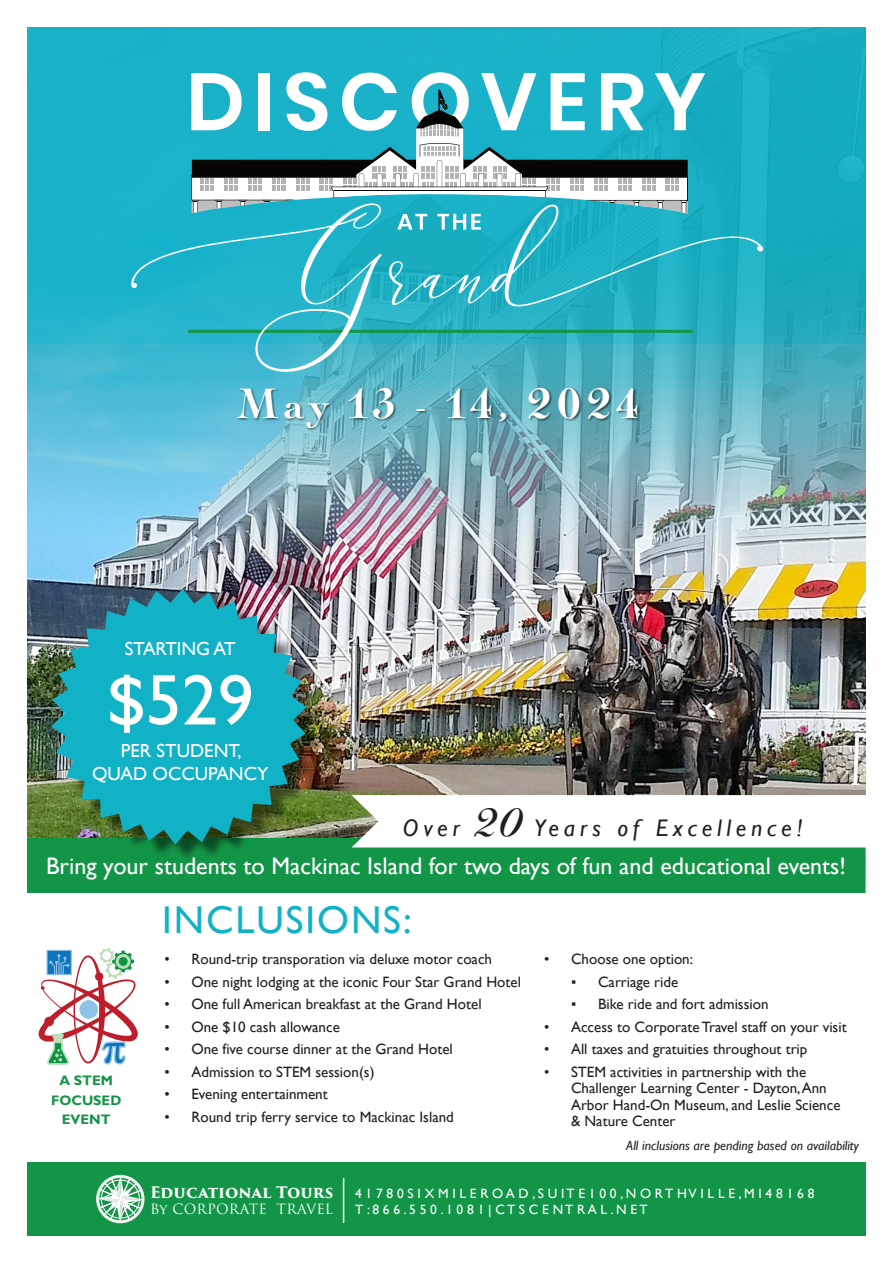
<style>
.page{position:relative;width:893px;height:1263px;background:#fff}
.page>*{position:absolute;margin:0;border:0;box-sizing:border-box;transform-origin:0 0}
.t1{font:72px "Gill Sans";color:#fff}
.t2{font:700 42px "Paganini";letter-spacing:.1em;color:#fff}
.t3{font:38.85px "Gill Sans";letter-spacing:.05em;color:#11b1c6}
.t4{font:24px "Gill Sans";color:#fff}
.t5{font:italic 24px "Gill Sans";letter-spacing:.2em;color:#231f20}
.t6{font:18.9px/22.6px "Gill Sans";color:#fff;text-align:center}
.t7{font:700 15.6px "Trajan Pro 3";color:#fff}
.t8{font:15px/16.5px "Gill Sans";color:#231f20}
.t9{font:700 13.8px/19.2px "Gill Sans";color:#139547;text-align:center}
.t10{font:13.8px "Trajan Pro 3";letter-spacing:.015em;color:#fff}
.t11{font:13.5px/16.2px "Gill Sans";color:#fff}
.t12{font:italic 13.5px "Gill Sans";color:#231f20}
.s1{font-family:"Paganini";font-size:39px}
.s2{font-family:"Times New Roman"}
</style>
<div class="page">
<img style="left:27px;top:581px;width:839px;height:312px">
<img style="left:27px;top:27px;width:839px;height:554px">
<div style="left:26px;top:838px;width:839px;height:56px;background:#139547"></div>
<svg style="left:131px;top:72px;width:633px;height:300px;background:#42b4c4"></svg>
<img style="left:234px;top:380px;width:414px;height:53px">
<svg style="left:38px;top:948px;width:100px;height:117px"></svg>
<img style="left:133px;top:590px;width:194px;height:268px">
<img style="left:51px;top:589px;width:255px;height:255px">
<svg style="left:351px;top:795px;width:515px;height:52px"></svg>
<div style="left:0;top:1163px;width:893px;height:99px;background:#139547"></div>
<hr style="left:343px;top:1178px;width:1px;height:45px;background:#fff">
<svg style="left:97px;top:1176px;width:47px;height:47px"></svg>
<div style="left:0;top:1235px;width:893px;height:28px;background:#fff"></div>
<div style="left:0;top:0;width:27px;height:1263px;background:#fff"></div>
<div style="left:866px;top:0;width:27px;height:1263px;background:#fff"></div>
<h2 class="t2" style="left:237px;top:382px;width:405px">May 13 - 14, 2024</h2>
<p class="t6" style="left:125px;top:638px;width:112px">STARTING AT</p>
<h1 class="t1" style="left:107px;top:658px;width:149px">$529</h1>
<p class="t6" style="left:92px;top:740px;width:178px">PER STUDENT,<br>QUAD OCCUPANCY</p>
<h3 class="t5" style="left:403px;top:813px;width:401px">Over <span class="s1">20</span> Years of Excellence!</h3>
<h3 class="t4" style="left:46px;top:852px;width:801px">Bring your students to Mackinac Island for two days of fun and educational events!</h3>
<p class="t9" style="left:51px;top:1071px;width:72px">A STEM<br>FOCUSED<br>EVENT</p>
<h3 class="t3" style="left:162px;top:898px;width:251px">INCLUSIONS:</h3>
<p class="t8" style="left:164px;top:951px;width:329px">• Round-trip transporation via deluxe motor coach</p>
<p class="t8" style="left:164px;top:973px;width:358px">• One night lodging at the iconic Four Star Grand Hotel</p>
<p class="t8" style="left:164px;top:996px;width:319px">• One full American breakfast at the Grand Hotel</p>
<p class="t8" style="left:164px;top:1018px;width:177px">• One $10 cash allowance</p>
<p class="t8" style="left:164px;top:1041px;width:290px">• One five course dinner at the Grand Hotel</p>
<p class="t8" style="left:164px;top:1063px;width:212px">• Admission to STEM session(s)</p>
<p class="t8" style="left:164px;top:1086px;width:165px">• Evening entertainment</p>
<p class="t8" style="left:164px;top:1108px;width:291px">• Round trip ferry service to Mackinac Island</p>
<p class="t8" style="left:544px;top:951px;width:151px">• Choose one option:</p>
<p class="t8" style="left:571px;top:973px;width:109px"><span class="s2">▪</span> Carriage ride</p>
<p class="t8" style="left:571px;top:996px;width:199px"><span class="s2">▪</span> Bike ride and fort admission</p>
<p class="t8" style="left:544px;top:1018px;width:304px">• Access to Corporate Travel staff on your visit</p>
<p class="t8" style="left:544px;top:1041px;width:265px">• All taxes and gratuities throughout trip</p>
<p class="t8" style="left:571px;top:1063px;width:271px;text-indent:-27px">• STEM activities in partnership with the Challenger Learning Center - Dayton, Ann Arbor Hand-On Museum, and Leslie Science &amp; Nature Center</p>
<p class="t12" style="left:626px;top:1138px;width:234px">All inclusions are pending based on availability</p>
<p class="t7" style="left:150px;top:1180px;width:185px">Educational Tours</p>
<p class="t10" style="left:150px;top:1200px;width:184px">By CORPORATE TRAVEL</p>
<p class="t11" style="left:355px;top:1185px;width:461px">4 1 7 8 0 S I X M I L E R O A D , S U I T E 1 0 0 , N O R T H V I L L E , M I 4 8 1 6 8<br>T : 8 6 6 . 5 5 0 . 1 0 8 1 | C T S C E N T R A L . N E T</p>
</div>
